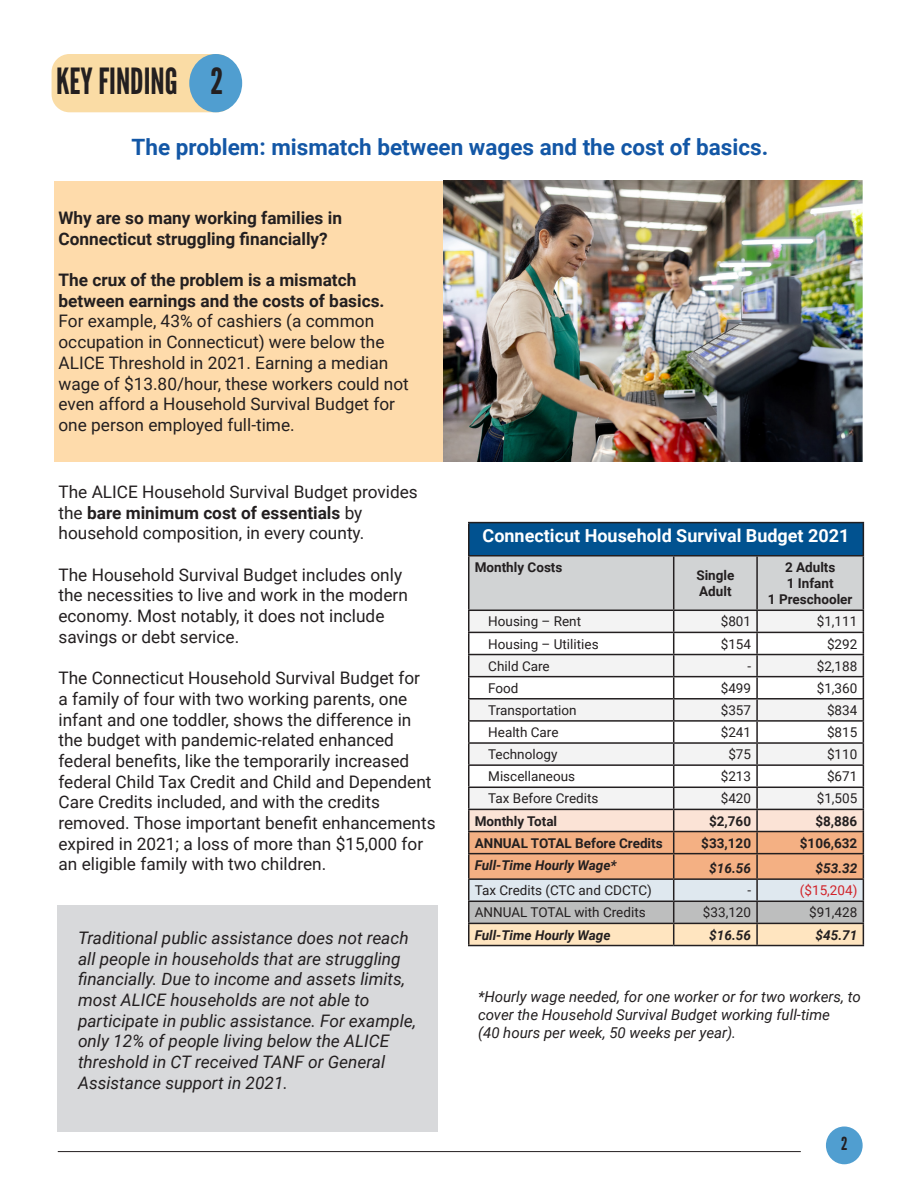
<style>
.page{position:relative;width:918px;height:1188px;background:#fff}
.page>*{position:absolute;margin:0;border:0;box-sizing:border-box;transform-origin:0 0}
.t1{font:36px "League Gothic";color:#231f20}
.t2{font:700 22.5px "Roboto";color:#1357a6}
.t3{font:700 18px "Roboto";color:#fff}
.t4{font:18px "League Gothic";color:#231f20}
.t5{font:17.25px/20.7px "Roboto";color:#231f20}
.t6{font:italic 17.25px/20.7px "Roboto";color:#231f20}
.t7{font:700 17.25px/20.7px "Roboto";color:#231f20}
.t8{font:italic 15px/18px "Roboto";color:#231f20}
.t9{font:13.5px "Roboto";color:#231f20}
.t10{font:700 13.5px "Roboto";color:#231f20}
.t11{font:italic 700 13.5px "Roboto";color:#231f20}
.t12{font:13.5px "Roboto";color:#d1232a}
.s1{font-weight:700}
</style>
<div class="page">
<div style="left:826px;top:1126px;width:37px;height:38px;background:#509ed0;border-radius:50%"></div>
<hr style="left:58px;top:1151px;width:743px;height:1px;background:#231f20">
<div style="left:58px;top:905px;width:380px;height:226px;background:#d8d9db"></div>
<div style="left:52px;top:54px;width:183px;height:58px;background:#fadca5;border-radius:18px"></div>
<div style="left:189px;top:54px;width:53px;height:58px;background:#509ed0;border-radius:50%"></div>
<div style="left:55px;top:181px;width:388px;height:281px;background:#fedbab"></div>
<img style="left:443px;top:181px;width:419px;height:281px">
<div style="left:469px;top:523px;width:394px;height:33px;background:#015290"></div>
<hr style="left:468px;top:522px;width:206px;height:1px;background:#231f20">
<hr style="left:468px;top:523px;width:2px;height:32px;background:#231f20">
<hr style="left:674px;top:522px;width:83px;height:1px;background:#231f20">
<hr style="left:757px;top:522px;width:107px;height:1px;background:#231f20">
<hr style="left:863px;top:523px;width:1px;height:32px;background:#231f20">
<hr style="left:468px;top:555px;width:206px;height:2px;background:#231f20">
<hr style="left:468px;top:557px;width:2px;height:53px;background:#231f20">
<hr style="left:674px;top:555px;width:83px;height:2px;background:#231f20">
<hr style="left:757px;top:555px;width:107px;height:2px;background:#231f20">
<hr style="left:468px;top:610px;width:206px;height:1px;background:#231f20">
<hr style="left:468px;top:611px;width:2px;height:21px;background:#231f20">
<hr style="left:468px;top:632px;width:206px;height:1px;background:#231f20">
<hr style="left:468px;top:633px;width:2px;height:21px;background:#231f20">
<hr style="left:468px;top:677px;width:2px;height:21px;background:#231f20">
<hr style="left:468px;top:722px;width:2px;height:20px;background:#231f20">
<hr style="left:468px;top:766px;width:2px;height:21px;background:#231f20">
<hr style="left:468px;top:832px;width:2px;height:21px;background:#231f20">
<hr style="left:468px;top:853px;width:206px;height:1px;background:#231f20">
<hr style="left:468px;top:854px;width:2px;height:24px;background:#231f20">
<hr style="left:468px;top:878px;width:206px;height:2px;background:#231f20">
<hr style="left:468px;top:880px;width:2px;height:21px;background:#231f20">
<hr style="left:468px;top:924px;width:2px;height:21px;background:#231f20">
<hr style="left:468px;top:945px;width:206px;height:1px;background:#231f20">
<hr style="left:468px;top:654px;width:206px;height:1px;background:#231f20">
<hr style="left:468px;top:655px;width:2px;height:21px;background:#231f20">
<hr style="left:468px;top:676px;width:206px;height:1px;background:#231f20">
<hr style="left:468px;top:698px;width:206px;height:2px;background:#231f20">
<hr style="left:468px;top:700px;width:2px;height:20px;background:#231f20">
<hr style="left:468px;top:720px;width:206px;height:2px;background:#231f20">
<hr style="left:468px;top:742px;width:206px;height:2px;background:#231f20">
<hr style="left:468px;top:744px;width:2px;height:20px;background:#231f20">
<hr style="left:468px;top:764px;width:206px;height:2px;background:#231f20">
<hr style="left:468px;top:787px;width:206px;height:1px;background:#231f20">
<hr style="left:468px;top:788px;width:2px;height:21px;background:#231f20">
<hr style="left:468px;top:809px;width:206px;height:1px;background:#231f20">
<hr style="left:468px;top:810px;width:2px;height:21px;background:#231f20">
<hr style="left:468px;top:831px;width:206px;height:1px;background:#231f20">
<hr style="left:468px;top:901px;width:206px;height:1px;background:#231f20">
<hr style="left:468px;top:902px;width:2px;height:21px;background:#231f20">
<hr style="left:468px;top:923px;width:206px;height:1px;background:#231f20">
<svg style="left:469px;top:556px;width:395px;height:390px"></svg>
<hr style="left:757px;top:923px;width:107px;height:1px;background:#231f20">
<p class="t1" style="left:56px;top:60px;width:123px">KEY FINDING</p>
<p class="t1" style="left:211px;top:60px;width:14px">2</p>
<p class="t2" style="left:132px;top:131px;width:638px">The problem: mismatch between wages and the cost of basics.</p>
<p class="t7" style="left:58px;top:207px;width:285px">Why are so many working families in<br>Connecticut struggling financially?</p>
<p class="t5" style="left:58px;top:269px;width:352px"><span class="s1">The crux of the problem is a mismatch between earnings and the costs of basics.<br></span>For example, 43% of cashiers (a common occupation in Connecticut) were below the ALICE Threshold in 2021. Earning a median wage of $13.80/hour, these workers could not even afford a Household Survival Budget for one person employed full-time.</p>
<p class="t5" style="left:58px;top:481px;width:361px">The ALICE Household Survival Budget provides the <span class="s1">bare minimum cost of essentials</span> by household composition, in every county.</p>
<p class="t5" style="left:58px;top:564px;width:351px">The Household Survival Budget includes only the necessities to live and work in the modern economy. Most notably, it does not include savings or debt service.</p>
<p class="t5" style="left:58px;top:667px;width:379px">The Connecticut Household Survival Budget for<br>a family of four with two working parents, one infant and one toddler, shows the difference in the budget with pandemic-related enhanced federal benefits, like the temporarily increased federal Child Tax Credit and Child and Dependent Care Credits included, and with the credits removed. Those important benefit enhancements expired in 2021; a loss of more than $15,000 for an eligible family with two children.</p>
<p class="t3" style="left:483px;top:523px;width:368px">Connecticut Household Survival Budget 2021</p>
<p class="t10" style="left:475px;top:558px;width:89px">Monthly Costs</p>
<p class="t10" style="left:785px;top:558px;width:52px">2 Adults</p>
<p class="t10" style="left:787px;top:574px;width:48px">1 Infant</p>
<p class="t10" style="left:768px;top:590px;width:86px">1 Preschooler</p>
<p class="t10" style="left:696px;top:566px;width:40px">Single</p>
<p class="t10" style="left:699px;top:582px;width:34px">Adult</p>
<p class="t9" style="left:488px;top:612px;width:94px">Housing – Rent</p>
<p class="t9" style="left:721px;top:612px;width:32px">$801</p>
<p class="t9" style="left:817px;top:612px;width:42px">$1,111</p>
<p class="t9" style="left:488px;top:634px;width:112px">Housing – Utilities</p>
<p class="t9" style="left:721px;top:634px;width:32px">$154</p>
<p class="t9" style="left:827px;top:634px;width:32px">$292</p>
<p class="t9" style="left:488px;top:656px;width:63px">Child Care</p>
<p class="t9" style="left:747px;top:656px;width:5px">-</p>
<p class="t9" style="left:817px;top:656px;width:42px">$2,188</p>
<p class="t9" style="left:488px;top:679px;width:32px">Food</p>
<p class="t9" style="left:721px;top:679px;width:32px">$499</p>
<p class="t9" style="left:817px;top:679px;width:42px">$1,360</p>
<p class="t9" style="left:488px;top:701px;width:90px">Transportation</p>
<p class="t9" style="left:721px;top:701px;width:32px">$357</p>
<p class="t9" style="left:827px;top:701px;width:32px">$834</p>
<p class="t9" style="left:488px;top:723px;width:72px">Health Care</p>
<p class="t9" style="left:721px;top:723px;width:32px">$241</p>
<p class="t9" style="left:827px;top:723px;width:32px">$815</p>
<p class="t9" style="left:488px;top:745px;width:71px">Technology</p>
<p class="t9" style="left:728px;top:745px;width:24px">$75</p>
<p class="t9" style="left:827px;top:745px;width:32px">$110</p>
<p class="t9" style="left:488px;top:767px;width:88px">Miscellaneous</p>
<p class="t9" style="left:721px;top:767px;width:32px">$213</p>
<p class="t9" style="left:827px;top:767px;width:32px">$671</p>
<p class="t9" style="left:488px;top:789px;width:112px">Tax Before Credits</p>
<p class="t9" style="left:721px;top:789px;width:32px">$420</p>
<p class="t9" style="left:817px;top:789px;width:42px">$1,505</p>
<p class="t10" style="left:475px;top:811px;width:84px">Monthly Total</p>
<p class="t10" style="left:709px;top:811px;width:44px">$2,760</p>
<p class="t10" style="left:815px;top:811px;width:44px">$8,886</p>
<p class="t10" style="left:475px;top:833px;width:189px">ANNUAL TOTAL Before Credits</p>
<p class="t10" style="left:701px;top:833px;width:51px">$33,120</p>
<p class="t10" style="left:800px;top:833px;width:59px">$106,632</p>
<p class="t11" style="left:475px;top:856px;width:143px">Full-Time Hourly Wage*</p>
<p class="t11" style="left:709px;top:859px;width:43px">$16.56</p>
<p class="t11" style="left:816px;top:859px;width:43px">$53.32</p>
<p class="t9" style="left:475px;top:881px;width:179px">Tax Credits (CTC and CDCTC)</p>
<p class="t9" style="left:747px;top:881px;width:5px">-</p>
<p class="t12" style="left:800px;top:881px;width:59px">($15,204)</p>
<p class="t9" style="left:475px;top:903px;width:173px">ANNUAL TOTAL with Credits</p>
<p class="t9" style="left:703px;top:903px;width:50px">$33,120</p>
<p class="t9" style="left:809px;top:903px;width:50px">$91,428</p>
<p class="t6" style="left:78px;top:927px;width:332px">Traditional public assistance does not reach</p>
<p class="t11" style="left:475px;top:925px;width:137px">Full-Time Hourly Wage</p>
<p class="t11" style="left:709px;top:925px;width:43px">$16.56</p>
<p class="t11" style="left:816px;top:925px;width:43px">$45.71</p>
<p class="t6" style="left:78px;top:947px;width:340px">all people in households that are struggling financially. Due to income and assets limits, most ALICE households are not able to participate in public assistance. For example, only 12% of people living below the ALICE threshold in CT received TANF or General Assistance support in 2021.</p>
<p class="t8" style="left:478px;top:987px;width:384px">*Hourly wage needed, for one worker or for two workers, to cover the Household Survival Budget working full-time<br>(40 hours per week, 50 weeks per year).</p>
<p class="t4" style="left:841px;top:1133px;width:8px">2</p>
</div>
